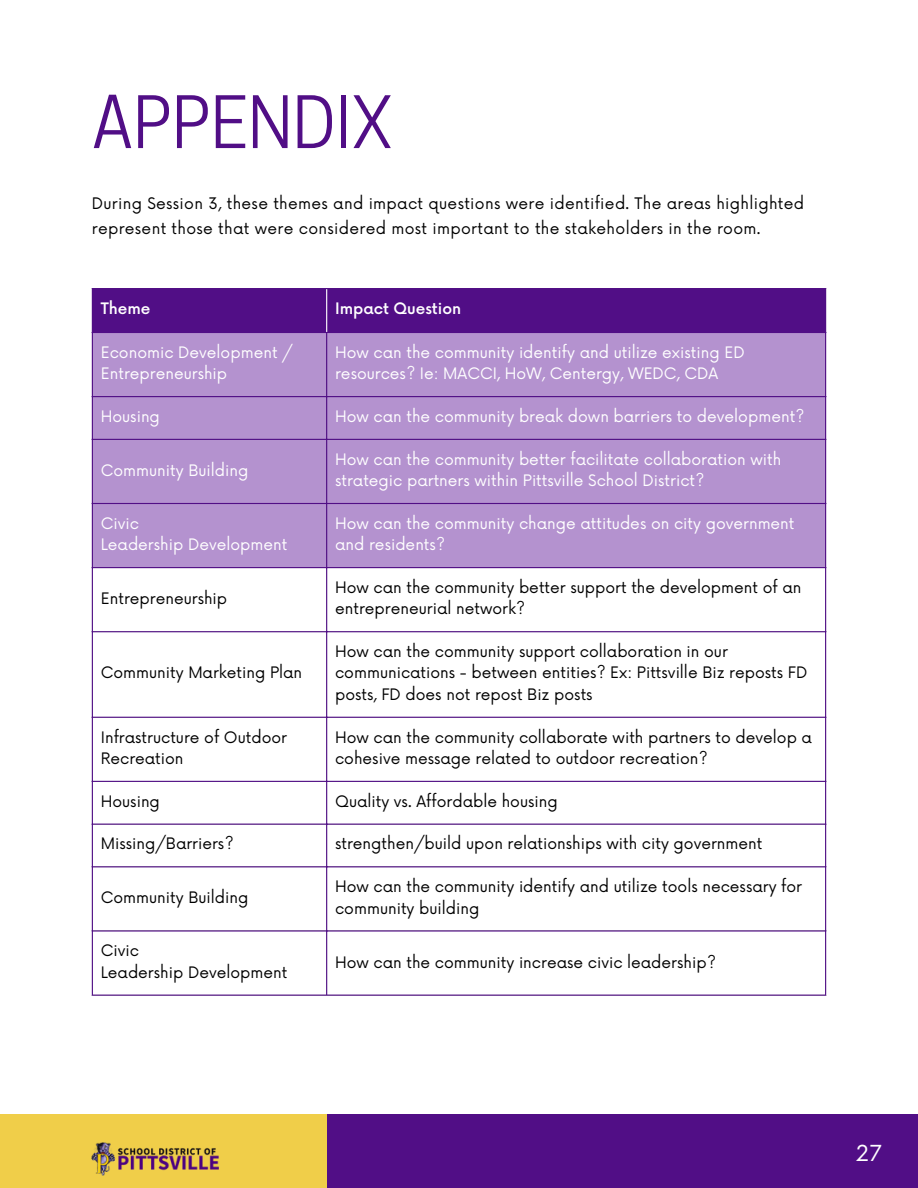
<style>
.page{position:relative;width:918px;height:1188px;background:#fff}
.page>*{position:absolute;margin:0;border:0;box-sizing:border-box;transform-origin:0 0}
.t1{font:67.8px "Cooper Hewitt";color:#510e86}
.t2{font:21.45px "Now";color:#fff}
.t3{font:15.45px/21.3px "Now";color:#000}
.t4{font:15.45px/21.3px "Now";color:#fff}
.t5{font:15.45px/24.8px "Now";letter-spacing:.02em;color:#000}
.t6{font:500 15.45px "Now";color:#fff}
</style>
<div class="page">
<div style="left:0;top:1114px;width:327px;height:74px;background:#f0ce49"></div>
<div style="left:327px;top:1114px;width:591px;height:74px;background:#510e86"></div>
<div style="left:93px;top:289px;width:732px;height:43px;background:#510e86"></div>
<div style="left:93px;top:333px;width:732px;height:234px;background:#b492cf"></div>
<hr style="left:92px;top:289px;width:1px;height:706px;background:#510e86">
<hr style="left:326px;top:333px;width:1px;height:662px;background:#510e86">
<hr style="left:825px;top:289px;width:1px;height:706px;background:#510e86">
<hr style="left:92px;top:288px;width:734px;height:1px;background:#510e86">
<hr style="left:92px;top:332px;width:734px;height:1px;background:#510e86">
<hr style="left:92px;top:396px;width:734px;height:1px;background:#510e86">
<hr style="left:92px;top:439px;width:734px;height:1px;background:#510e86">
<hr style="left:92px;top:503px;width:734px;height:1px;background:#510e86">
<hr style="left:92px;top:567px;width:734px;height:1px;background:#510e86">
<hr style="left:92px;top:631px;width:734px;height:1px;background:#510e86">
<hr style="left:92px;top:717px;width:734px;height:1px;background:#510e86">
<hr style="left:92px;top:781px;width:734px;height:1px;background:#510e86">
<hr style="left:92px;top:824px;width:734px;height:1px;background:#510e86">
<hr style="left:92px;top:866px;width:734px;height:1px;background:#510e86">
<hr style="left:92px;top:930px;width:734px;height:2px;background:#510e86">
<hr style="left:92px;top:995px;width:734px;height:1px;background:#510e86">
<hr style="left:326px;top:289px;width:1px;height:43px;background:#fff">
<img style="left:92px;top:1142px;width:127px;height:34px">
<h1 class="t1" style="left:92px;top:97px;width:303px">APPENDIX</h1>
<p class="t5" style="left:92px;top:192px;width:714px">During Session 3, these themes and impact questions were identified. The areas highlighted represent those that were considered most important to the stakeholders in the room.</p>
<p class="t6" style="left:101px;top:300px;width:51px">Theme</p>
<p class="t6" style="left:335px;top:300px;width:128px">Impact Question</p>
<p class="t4" style="left:101px;top:342px;width:193px">Economic Development /<br>Entrepreneurship</p>
<p class="t4" style="left:335px;top:342px;width:411px">How can the community identify and utilize existing ED resources? Ie: MACCI, HoW, Centergy, WEDC, CDA</p>
<p class="t4" style="left:101px;top:406px;width:61px">Housing</p>
<p class="t4" style="left:335px;top:406px;width:471px">How can the community break down barriers to development?</p>
<p class="t4" style="left:101px;top:460px;width:149px">Community Building</p>
<p class="t4" style="left:335px;top:449px;width:448px">How can the community better facilitate collaboration with strategic partners within Pittsville School District?</p>
<p class="t4" style="left:101px;top:513px;width:188px">Civic<br>Leadership Development</p>
<p class="t4" style="left:335px;top:513px;width:461px">How can the community change attitudes on city government and residents?</p>
<p class="t3" style="left:101px;top:589px;width:128px">Entrepreneurship</p>
<p class="t3" style="left:335px;top:577px;width:468px">How can the community better support the development of an entrepreneurial network?</p>
<p class="t3" style="left:101px;top:663px;width:203px">Community Marketing Plan</p>
<p class="t3" style="left:335px;top:642px;width:474px">How can the community support collaboration in our communications - between entities? Ex: Pittsville Biz reposts FD posts, FD does not repost Biz posts</p>
<p class="t3" style="left:101px;top:727px;width:188px">Infrastructure of Outdoor<br>Recreation</p>
<p class="t3" style="left:335px;top:727px;width:478px">How can the community collaborate with partners to develop a cohesive message related to outdoor recreation?</p>
<p class="t3" style="left:101px;top:791px;width:61px">Housing</p>
<p class="t3" style="left:335px;top:791px;width:224px">Quality vs. Affordable housing</p>
<p class="t3" style="left:101px;top:834px;width:134px">Missing/Barriers?</p>
<p class="t3" style="left:335px;top:834px;width:429px">strengthen/build upon relationships with city government</p>
<p class="t3" style="left:101px;top:888px;width:149px">Community Building</p>
<p class="t3" style="left:335px;top:877px;width:469px">How can the community identify and utilize tools necessary for community building</p>
<p class="t3" style="left:101px;top:941px;width:188px">Civic<br>Leadership Development</p>
<p class="t3" style="left:335px;top:952px;width:382px">How can the community increase civic leadership?</p>
<h2 class="t2" style="left:856px;top:1142px;width:28px">27</h2>
</div>
